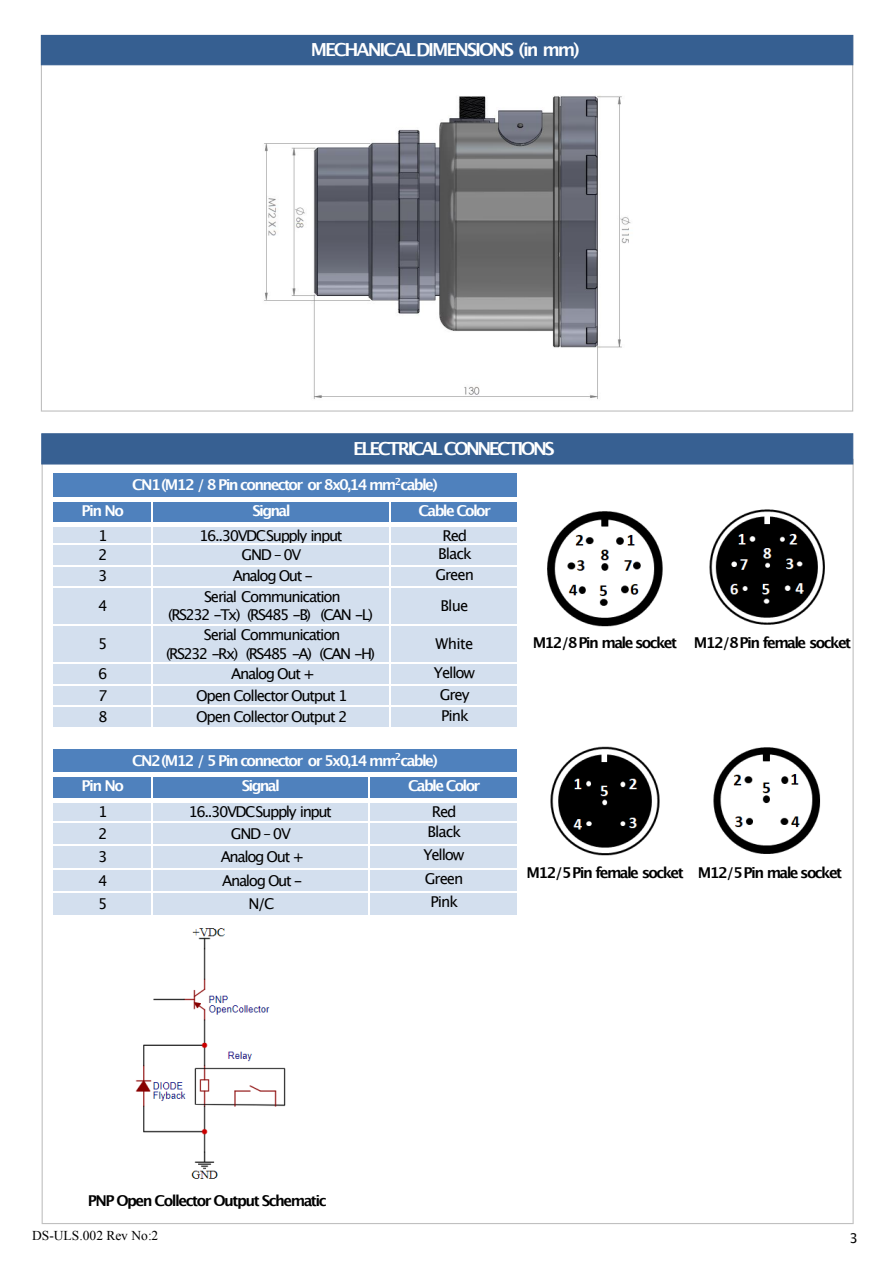
<style>
.page{position:relative;width:894px;height:1263px;background:#fff}
.page>*{position:absolute;margin:0;border:0;box-sizing:border-box;transform-origin:0 0}
.t1{font:700 18px "Lucida Grande";letter-spacing:-.115em;color:#fff}
.t2{font:700 18px "Lucida Grande";letter-spacing:-.14em;color:#fff}
.t3{font:15px/18.1px "Lucida Grande";letter-spacing:-.085em;color:#000;text-align:center}
.t4{font:700 15px "Lucida Grande";letter-spacing:-.115em;color:#fff}
.t5{font:700 15px "Lucida Grande";letter-spacing:-.11em;color:#000}
.t6{font:13.5px "Times New Roman";color:#000}
.t7{font:13.5px "Lucida Grande";color:#000}
</style>
<div class="page">
<img style="left:135px;top:928px;width:151px;height:251px">
<div style="left:41px;top:433px;width:812px;height:31px;background:#376092;border:1px solid #365f91"></div>
<div style="left:41px;top:35px;width:812px;height:30px;background:#365f91"></div>
<div style="left:53px;top:473px;width:464px;height:24px;background:#4f81bd"></div>
<div style="left:53px;top:501px;width:98px;height:21px;background:#4f81bd"></div>
<div style="left:152px;top:501px;width:237px;height:21px;background:#4f81bd"></div>
<div style="left:391px;top:501px;width:126px;height:21px;background:#4f81bd"></div>
<div style="left:53px;top:527px;width:98px;height:17px;background:#d3dfee"></div>
<div style="left:391px;top:527px;width:126px;height:17px;background:#d3dfee"></div>
<div style="left:152px;top:527px;width:238px;height:17px;background:#d3dfee"></div>
<div style="left:53px;top:545px;width:98px;height:20px;background:#d3dfee"></div>
<div style="left:152px;top:545px;width:238px;height:20px;background:#d3dfee"></div>
<div style="left:391px;top:545px;width:126px;height:20px;background:#d3dfee"></div>
<div style="left:53px;top:566px;width:98px;height:20px;background:#d3dfee"></div>
<div style="left:152px;top:566px;width:238px;height:20px;background:#d3dfee"></div>
<div style="left:391px;top:566px;width:126px;height:20px;background:#d3dfee"></div>
<div style="left:53px;top:587px;width:98px;height:38px;background:#d3dfee"></div>
<div style="left:152px;top:587px;width:238px;height:38px;background:#d3dfee"></div>
<div style="left:391px;top:587px;width:126px;height:38px;background:#d3dfee"></div>
<svg style="left:152px;top:501px;width:5px;height:85px"></svg>
<svg style="left:389px;top:527px;width:6px;height:59px"></svg>
<div style="left:53px;top:626px;width:98px;height:37px;background:#d3dfee"></div>
<div style="left:152px;top:626px;width:238px;height:37px;background:#d3dfee"></div>
<div style="left:391px;top:626px;width:126px;height:37px;background:#d3dfee"></div>
<div style="left:53px;top:664px;width:98px;height:20px;background:#d3dfee"></div>
<div style="left:152px;top:664px;width:238px;height:20px;background:#d3dfee"></div>
<div style="left:391px;top:664px;width:126px;height:20px;background:#d3dfee"></div>
<div style="left:53px;top:685px;width:98px;height:20px;background:#d3dfee"></div>
<div style="left:152px;top:685px;width:238px;height:20px;background:#d3dfee"></div>
<div style="left:391px;top:685px;width:126px;height:20px;background:#d3dfee"></div>
<div style="left:53px;top:706px;width:98px;height:21px;background:#d3dfee"></div>
<div style="left:152px;top:706px;width:238px;height:21px;background:#d3dfee"></div>
<div style="left:391px;top:706px;width:126px;height:21px;background:#d3dfee"></div>
<svg style="left:152px;top:664px;width:1px;height:63px"></svg>
<div style="left:53px;top:748px;width:464px;height:24px;background:#4f81bd"></div>
<div style="left:53px;top:777px;width:98px;height:21px;background:#4f81bd"></div>
<div style="left:152px;top:777px;width:216px;height:21px;background:#4f81bd"></div>
<div style="left:370px;top:777px;width:147px;height:21px;background:#4f81bd"></div>
<div style="left:53px;top:802px;width:98px;height:19px;background:#d3dfee"></div>
<div style="left:152px;top:802px;width:216px;height:19px;background:#d3dfee"></div>
<div style="left:369px;top:802px;width:148px;height:19px;background:#d3dfee"></div>
<div style="left:53px;top:822px;width:98px;height:23px;background:#d3dfee"></div>
<div style="left:152px;top:822px;width:216px;height:23px;background:#d3dfee"></div>
<div style="left:369px;top:822px;width:148px;height:23px;background:#d3dfee"></div>
<div style="left:53px;top:846px;width:98px;height:22px;background:#d3dfee"></div>
<div style="left:152px;top:846px;width:216px;height:22px;background:#d3dfee"></div>
<div style="left:369px;top:846px;width:148px;height:22px;background:#d3dfee"></div>
<div style="left:53px;top:869px;width:98px;height:23px;background:#d3dfee"></div>
<div style="left:152px;top:869px;width:216px;height:23px;background:#d3dfee"></div>
<div style="left:369px;top:869px;width:148px;height:23px;background:#d3dfee"></div>
<div style="left:53px;top:893px;width:98px;height:22px;background:#d3dfee"></div>
<div style="left:152px;top:893px;width:216px;height:22px;background:#d3dfee"></div>
<div style="left:369px;top:893px;width:148px;height:22px;background:#d3dfee"></div>
<svg style="left:152px;top:777px;width:5px;height:138px"></svg>
<svg style="left:369px;top:802px;width:5px;height:113px"></svg>
<img style="left:709px;top:509px;width:116px;height:116px">
<img style="left:547px;top:511px;width:116px;height:116px">
<img style="left:264px;top:95px;width:367px;height:304px">
<img style="left:713px;top:747px;width:108px;height:107px">
<img style="left:550px;top:746px;width:110px;height:110px">
<p class="t1" style="left:311px;top:42px;width:270px">MECHANICALDIMENSIONS (in mm)</p>
<p class="t2" style="left:353px;top:441px;width:203px">ELECTRICAL CONNECTIONS</p>
<p class="t4" style="left:132px;top:478px;width:307px">CN1(M12 / 8 Pin connector or 8x0,14 mm<sup>2</sup>cable)</p>
<p class="t4" style="left:81px;top:504px;width:44px">Pin No</p>
<p class="t4" style="left:252px;top:504px;width:40px">Signal</p>
<p class="t4" style="left:418px;top:504px;width:74px">Cable Color</p>
<p class="t3" style="left:98px;top:528px;width:11px">1</p>
<p class="t3" style="left:199px;top:528px;width:145px">16..30VDCSupply input</p>
<p class="t3" style="left:442px;top:528px;width:26px">Red</p>
<p class="t3" style="left:98px;top:547px;width:11px">2</p>
<p class="t3" style="left:241px;top:547px;width:61px">GND – 0V</p>
<p class="t3" style="left:438px;top:546px;width:35px">Black</p>
<p class="t3" style="left:98px;top:568px;width:11px">3</p>
<p class="t3" style="left:233px;top:568px;width:82px">Analog Out -</p>
<p class="t3" style="left:435px;top:567px;width:40px">Green</p>
<p class="t3" style="left:98px;top:598px;width:11px">4</p>
<p class="t3" style="left:168px;top:589px;width:206px">Serial Communication<br>(RS232 -Tx) (RS485 -B) (CAN -L)</p>
<p class="t3" style="left:440px;top:598px;width:29px">Blue</p>
<p class="t3" style="left:98px;top:636px;width:11px">5</p>
<p class="t3" style="left:166px;top:627px;width:210px">Serial Communication<br>(RS232 -Rx) (RS485 -A) (CAN -H)</p>
<p class="t3" style="left:435px;top:636px;width:39px">White</p>
<p class="t3" style="left:98px;top:666px;width:11px">6</p>
<p class="t3" style="left:231px;top:666px;width:85px">Analog Out +</p>
<p class="t3" style="left:434px;top:665px;width:43px">Yellow</p>
<p class="t3" style="left:98px;top:687px;width:11px">7</p>
<p class="t3" style="left:196px;top:687px;width:153px">Open Collector Output 1</p>
<p class="t3" style="left:440px;top:686px;width:31px">Grey</p>
<p class="t3" style="left:98px;top:708px;width:11px">8</p>
<p class="t3" style="left:196px;top:708px;width:153px">Open Collector Output 2</p>
<p class="t3" style="left:441px;top:707px;width:29px">Pink</p>
<p class="t4" style="left:132px;top:754px;width:307px">CN2(M12 / 5 Pin connector or 5x0,14 mm<sup>2</sup>cable)</p>
<p class="t4" style="left:81px;top:779px;width:44px">Pin No</p>
<p class="t4" style="left:242px;top:779px;width:40px">Signal</p>
<p class="t4" style="left:408px;top:779px;width:74px">Cable Color</p>
<p class="t3" style="left:98px;top:804px;width:11px">1</p>
<p class="t3" style="left:189px;top:804px;width:145px">16..30VDCSupply input</p>
<p class="t3" style="left:432px;top:803px;width:26px">Red</p>
<p class="t3" style="left:98px;top:825px;width:11px">2</p>
<p class="t3" style="left:231px;top:825px;width:61px">GND – 0V</p>
<p class="t3" style="left:427px;top:823px;width:35px">Black</p>
<p class="t3" style="left:98px;top:849px;width:11px">3</p>
<p class="t3" style="left:221px;top:849px;width:85px">Analog Out +</p>
<p class="t3" style="left:423px;top:847px;width:43px">Yellow</p>
<p class="t3" style="left:98px;top:872px;width:11px">4</p>
<p class="t3" style="left:222px;top:872px;width:82px">Analog Out -</p>
<p class="t3" style="left:425px;top:870px;width:40px">Green</p>
<p class="t3" style="left:98px;top:896px;width:11px">5</p>
<p class="t3" style="left:248px;top:896px;width:27px">N/C</p>
<p class="t3" style="left:430px;top:894px;width:29px">Pink</p>
<p class="t5" style="left:532px;top:636px;width:320px">M12/8 Pin male socket M12/8 Pin female socket</p>
<p class="t5" style="left:526px;top:866px;width:317px">M12/5 Pin female socket M12/5 Pin male socket</p>
<p class="t5" style="left:88px;top:1194px;width:240px">PNP Open Collector Output Schematic</p>
<p class="t6" style="left:32px;top:1230px;width:128px">DS-ULS.002 Rev No:2</p>
<p class="t7" style="left:849px;top:1233px;width:10px">3</p>
</div>
